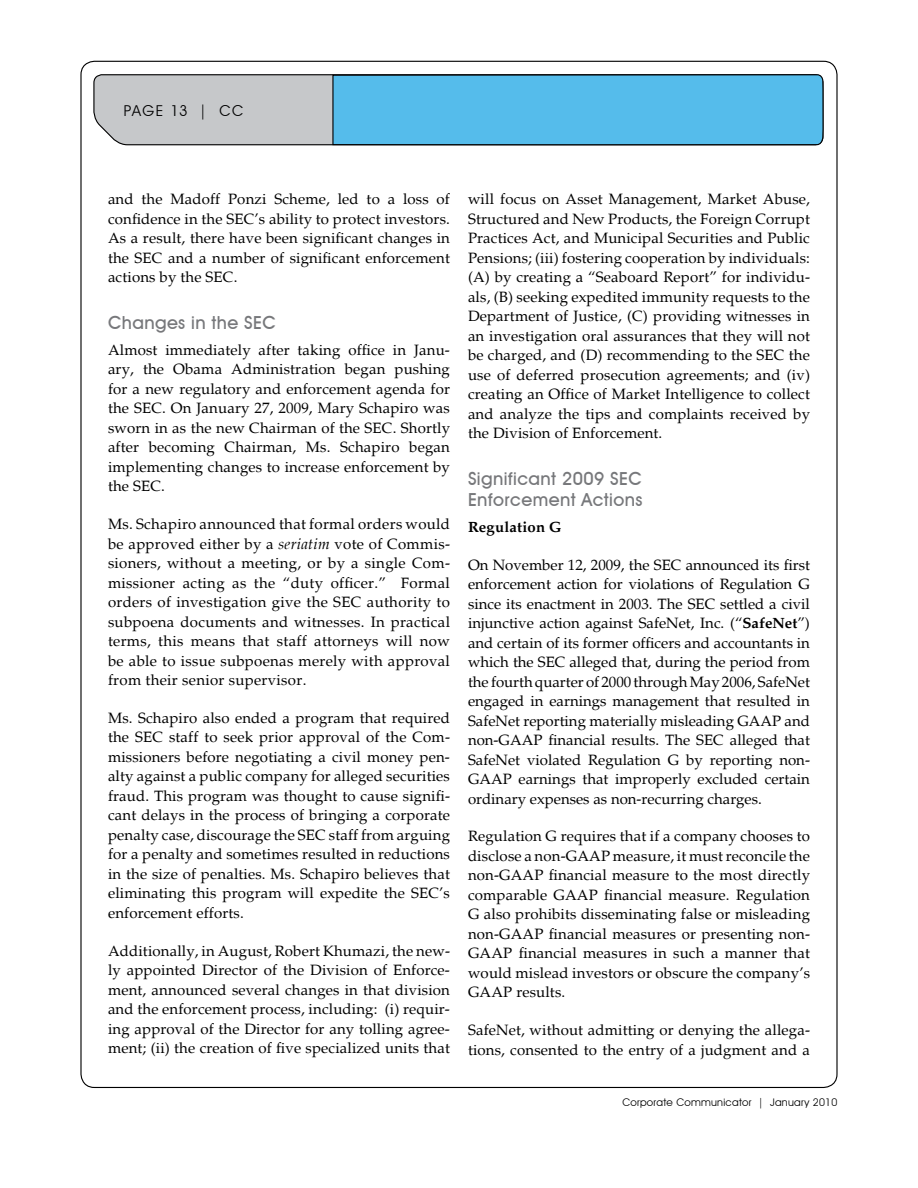
<style>
.page{position:relative;width:918px;height:1188px;background:#fff}
.page>*{position:absolute;margin:0;border:0;box-sizing:border-box;transform-origin:0 0}
.t1{font:500 18px/21px "Avant Garde IT Cby BT";letter-spacing:.02em;color:#77787b}
.t2{font:15px/19.5px "Palatino";letter-spacing:.01em;color:#000;text-align:justify}
.t3{font:700 15px "Palatino";letter-spacing:.01em;color:#000}
.t4{font:15px "Avant Garde IT Cby BT";letter-spacing:.1em;color:#000}
.t5{font:10.5px "Avant Garde IT Cby BT";letter-spacing:.025em;color:#000}
.s1{font-style:italic}
.s2{font-weight:700}
</style>
<div class="page">
<svg style="left:93px;top:74px;width:239px;height:72px;background:#c0c2c4"></svg>
<div style="left:332px;top:74px;width:492px;height:72px;background:#55bceb"></div>
<p class="t4" style="left:124px;top:101px;width:121px">PAGE 13 | CC</p>
<p class="t2" style="left:108px;top:190px;width:344px">and the Madoff Ponzi Scheme, led to a loss of confidence in the SEC’s ability to protect investors.<br>As a result, there have been significant changes in the SEC and a number of significant enforcement actions by the SEC.</p>
<p class="t1" style="left:108px;top:311px;width:169px">Changes in the SEC</p>
<p class="t2" style="left:108px;top:340px;width:344px">Almost immediately after taking office in Janu&shy;ary, the Obama Administration began pushing for a new regulatory and enforcement agenda for the SEC. On January 27, 2009, Mary Schapiro was sworn in as the new Chairman of the SEC. Shortly after becoming Chairman, Ms. Schapiro began implementing changes to increase enforcement by the SEC.</p>
<p class="t2" style="left:108px;top:515px;width:344px">Ms. Schapiro announced that formal orders would be approved either by a <span class="s1">seriatim</span> vote of Commis&shy;sioners, without a meeting, or by a single Com&shy;missioner acting as the “duty officer.” Formal orders of investigation give the SEC authority to subpoena documents and witnesses. In practical terms, this means that staff attorneys will now be able to issue subpoenas merely with approval from their senior supervisor.</p>
<p class="t2" style="left:108px;top:708px;width:344px">Ms. Schapiro also ended a program that required the SEC staff to seek prior approval of the Com&shy;missioners before negotiating a civil money pen&shy;alty against a public company for alleged securities fraud. This program was thought to cause signifi&shy;cant delays in the process of bringing a corporate penalty case, discourage the SEC staff from arguing for a penalty and sometimes resulted in reductions in the size of penalties. Ms. Schapiro believes that eliminating this program will expedite the SEC’s enforcement efforts.</p>
<p class="t2" style="left:108px;top:941px;width:344px">Additionally, in August, Robert Khumazi, the new&shy;ly appointed Director of the Division of Enforce&shy;ment, announced several changes in that division and the enforcement process, including: (i) requir&shy;ing approval of the Director for any tolling agree&shy;ment; (ii) the creation of five specialized units that</p>
<p class="t2" style="left:468px;top:190px;width:344px">will focus on Asset Management, Market Abuse, Structured and New Products, the Foreign Corrupt Practices Act, and Municipal Securities and Public Pensions; (iii) fostering cooperation by individuals: (A) by creating a “Seaboard Report” for individu&shy;als, (B) seeking expedited immunity requests to the Department of Justice, (C) providing witnesses in an investigation oral assurances that they will not be charged, and (D) recommending to the SEC the use of deferred prosecution agreements; and (iv) creating an Office of Market Intelligence to collect and analyze the tips and complaints received by the Division of Enforcement.</p>
<p class="t1" style="left:468px;top:467px;width:176px">Significant 2009 SEC<br>Enforcement Actions</p>
<p class="t3" style="left:468px;top:518px;width:95px">Regulation G</p>
<p class="t2" style="left:468px;top:555px;width:344px">On November 12, 2009, the SEC announced its first enforcement action for violations of Regulation G since its enactment in 2003. The SEC settled a civil injunctive action against SafeNet, Inc. (“<span class="s2">SafeNet</span>”) and certain of its former officers and accountants in which the SEC alleged that, during the period from the fourth quarter of 2000 through May 2006, SafeNet engaged in earnings management that resulted in SafeNet reporting materially misleading GAAP and non-GAAP financial results. The SEC alleged that SafeNet violated Regulation G by reporting non-GAAP earnings that improperly excluded certain ordinary expenses as non-recurring charges.</p>
<p class="t2" style="left:468px;top:827px;width:344px">Regulation G requires that if a company chooses to disclose a non-GAAP measure, it must reconcile the non-GAAP financial measure to the most directly comparable GAAP financial measure. Regulation G also prohibits disseminating false or misleading non-GAAP financial measures or presenting non-GAAP financial measures in such a manner that would mislead investors or obscure the company’s GAAP results.</p>
<p class="t2" style="left:468px;top:1021px;width:344px">SafeNet, without admitting or denying the allega&shy;tions, consented to the entry of a judgment and a</p>
<p class="t5" style="left:622px;top:1096px;width:217px">Corporate Communicator | January 2010</p>
</div>
